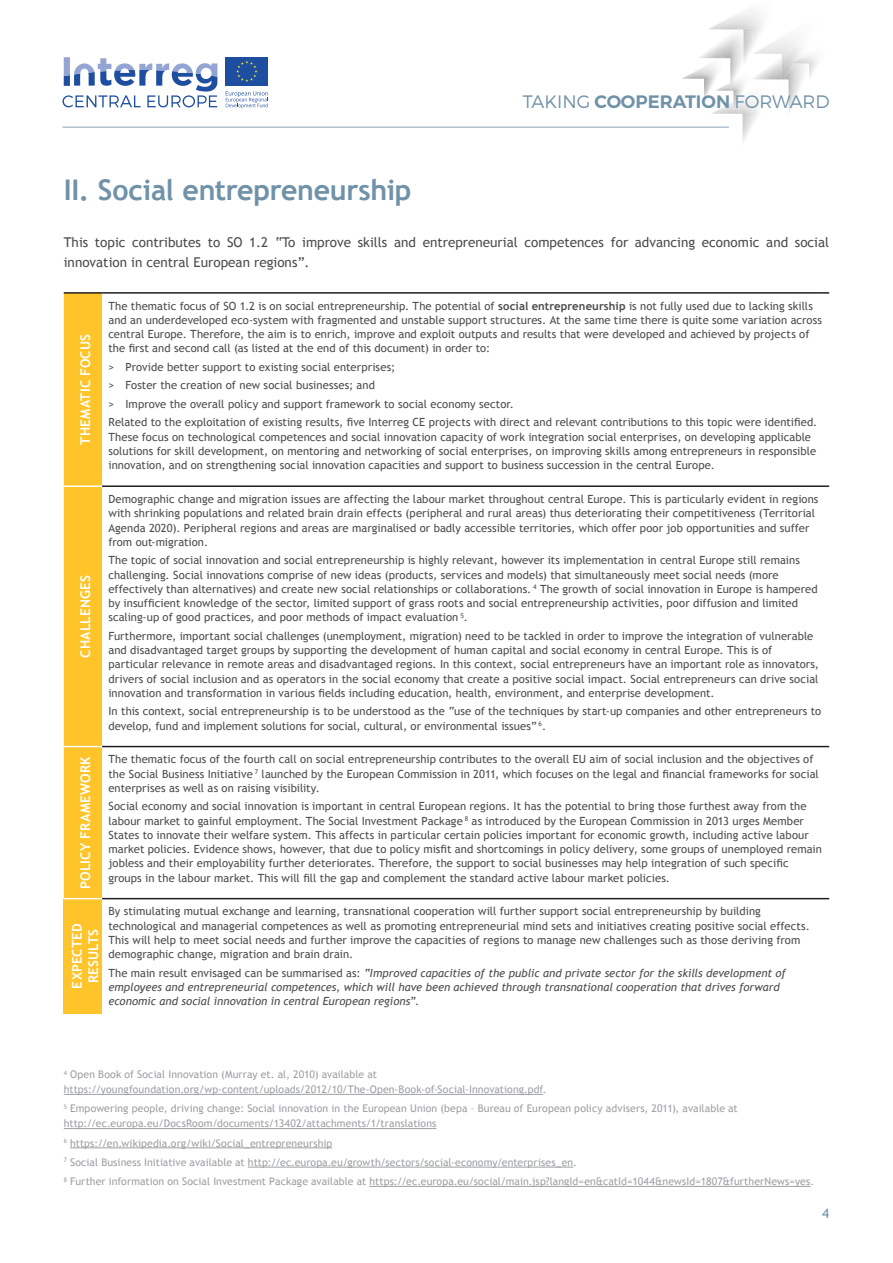
<style>
.page{position:relative;width:893px;height:1263px;background:#fff}
.page>*{position:absolute;margin:0;border:0;box-sizing:border-box;transform-origin:0 0}
.t1{font:700 28.5px "Trebuchet MS";letter-spacing:-.01em;color:#7092a8}
.t2{font:300 18px "Montserrat";color:#7092a8}
.t3{font:13.5px/19.5px "Trebuchet MS";color:#4b4c4d}
.t4{font:700 13.5px/16.5px "Trebuchet MS";letter-spacing:.01em;color:#fff;text-align:center}
.t5{font:13.5px "Trebuchet MS";color:#7092a8}
.t6{font:11.25px/14.2px "Trebuchet MS";letter-spacing:.005em;color:#4b4c4d}
.t7{font:italic 11.25px/14.2px "Trebuchet MS";color:#4b4c4d}
.t8{font:10.5px/15px "Trebuchet MS";letter-spacing:.01em;color:#9d9fa2}
.s1{font-weight:600}
.s2{font-weight:700}
.s3{font-style:normal}
</style>
<div class="page">
<div style="left:64px;top:294px;width:38px;height:604px;background:#fec42a"></div>
<div style="left:64px;top:899px;width:38px;height:114px;background:#fec42a"></div>
<hr style="left:102px;top:485px;width:727px;height:2px;background:#231f20">
<hr style="left:102px;top:746px;width:727px;height:1px;background:#231f20">
<hr style="left:102px;top:898px;width:727px;height:1px;background:#231f20">
<hr style="left:64px;top:485px;width:38px;height:2px;background:#fff">
<hr style="left:64px;top:746px;width:38px;height:1px;background:#fff">
<hr style="left:64px;top:292px;width:38px;height:2px;background:#231f20">
<hr style="left:102px;top:292px;width:727px;height:2px;background:#231f20">
<hr style="left:64px;top:1094px;width:479px;height:1px;background:#9d9fa2">
<hr style="left:64px;top:1128px;width:372px;height:1px;background:#9d9fa2">
<hr style="left:70px;top:1147px;width:262px;height:1px;background:#9d9fa2">
<hr style="left:248px;top:1167px;width:325px;height:1px;background:#9d9fa2">
<hr style="left:370px;top:1186px;width:440px;height:1px;background:#9d9fa2">
<img style="left:788px;top:82px;width:13px;height:30px">
<img style="left:682px;top:71px;width:27px;height:29px">
<img style="left:753px;top:38px;width:64px;height:44px">
<img style="left:782px;top:46px;width:24px;height:33px">
<svg style="left:791px;top:60px;width:5px;height:3px"></svg>
<img style="left:709px;top:11px;width:67px;height:55px">
<img style="left:711px;top:84px;width:47px;height:58px">
<svg style="left:733px;top:97px;width:7px;height:13px"></svg>
<img style="left:697px;top:29px;width:46px;height:63px">
<svg style="left:730px;top:79px;width:6px;height:12px"></svg>
<img style="left:736px;top:29px;width:16px;height:33px">
<hr style="left:63px;top:127px;width:666px;height:1px;background:#89a3b6">
<div style="left:226px;top:57px;width:42px;height:28px;background:#1e4ea0"></div>
<svg style="left:236px;top:61px;width:21px;height:21px"></svg>
<svg style="left:63px;top:57px;width:154px;height:50px"></svg>
<svg style="left:226px;top:91px;width:42px;height:17px"></svg>
<h2 class="t2" style="left:523px;top:91px;width:309px">TAKING <span class="s1">COOPERATION</span> FORWARD</h2>
<h1 class="t1" style="left:64px;top:172px;width:349px">II. Social entrepreneurship</h1>
<p class="t3" style="left:64px;top:233px;width:767px">This topic contributes to SO 1.2 “To improve skills and entrepreneurial competences for advancing economic and social innovation in central European regions”.</p>
<p class="t4" style="left:77px;top:445px;width:112px;rotate:-90deg">THEMATIC FOCUS</p>
<p class="t4" style="left:77px;top:657px;width:84px;rotate:-90deg">CHALLENGES</p>
<p class="t6" style="left:108px;top:299px;width:715px">The thematic focus of SO 1.2 is on social entrepreneurship. The potential of <span class="s2">social entrepreneurship</span> is not fully used due to lacking skills and an underdeveloped eco-system with fragmented and unstable support structures. At the same time there is quite some variation across central Europe. Therefore, the aim is to enrich, improve and exploit outputs and results that were developed and achieved by projects of the first and second call (as listed at the end of this document) in order to:</p>
<p class="t6" style="left:108px;top:358px;width:710px;line-height:18.5px">&gt; Provide better support to existing social enterprises;<br>&gt; Foster the creation of new social businesses; and<br>&gt; Improve the overall policy and support framework to social economy sector.<br>Related to the exploitation of existing results, five Interreg CE projects with direct and relevant contributions to this topic were identified.</p>
<p class="t6" style="left:108px;top:430px;width:709px">These focus on technological competences and social innovation capacity of work integration social enterprises, on developing applicable solutions for skill development, on mentoring and networking of social enterprises, on improving skills among entrepreneurs in responsible innovation, and on strengthening social innovation capacities and support to business succession in the central Europe.</p>
<p class="t6" style="left:108px;top:492px;width:712px">Demographic change and migration issues are affecting the labour market throughout central Europe. This is particularly evident in regions with shrinking populations and related brain drain effects (peripheral and rural areas) thus deteriorating their competitiveness (Territorial Agenda 2020). Peripheral regions and areas are marginalised or badly accessible territories, which offer poor job opportunities and suffer from out-migration.</p>
<p class="t6" style="left:108px;top:553px;width:711px">The topic of social innovation and social entrepreneurship is highly relevant, however its implementation in central Europe still remains challenging. Social innovations comprise of new ideas (products, services and models) that simultaneously meet social needs (more effectively than alternatives) and create new social relationships or collaborations. <sup>4</sup> The growth of social innovation in Europe is hampered by insufficient knowledge of the sector, limited support of grass roots and social entrepreneurship activities, poor diffusion and limited scaling-up of good practices, and poor methods of impact evaluation <sup>5</sup>.</p>
<p class="t6" style="left:108px;top:629px;width:712px">Furthermore, important social challenges (unemployment, migration) need to be tackled in order to improve the integration of vulnerable and disadvantaged target groups by supporting the development of human capital and social economy in central Europe. This is of particular relevance in remote areas and disadvantaged regions. In this context, social entrepreneurs have an important role as innovators, drivers of social inclusion and as operators in the social economy that create a positive social impact. Social entrepreneurs can drive social innovation and transformation in various fields including education, health, environment, and enterprise development.</p>
<p class="t6" style="left:108px;top:704px;width:714px">In this context, social entrepreneurship is to be understood as the “use of the techniques by start-up companies and other entrepreneurs to develop, fund and implement solutions for social, cultural, or environmental issues” <sup>6</sup>.</p>
<p class="t4" style="left:77px;top:889px;width:134px;rotate:-90deg">POLICY FRAMEWORK</p>
<p class="t6" style="left:108px;top:752px;width:712px">The thematic focus of the fourth call on social entrepreneurship contributes to the overall EU aim of social inclusion and the objectives of the Social Business Initiative <sup>7</sup> launched by the European Commission in 2011, which focuses on the legal and financial frameworks for social enterprises as well as on raising visibility.</p>
<p class="t6" style="left:108px;top:799px;width:715px">Social economy and social innovation is important in central European regions. It has the potential to bring those furthest away from the labour market to gainful employment. The Social Investment Package <sup>8</sup> as introduced by the European Commission in 2013 urges Member States to innovate their welfare system. This affects in particular certain policies important for economic growth, including active labour market policies. Evidence shows, however, that due to policy misfit and shortcomings in policy delivery, some groups of unemployed remain jobless and their employability further deteriorates. Therefore, the support to social businesses may help integration of such specific groups in the labour market. This will fill the gap and complement the standard active labour market policies.</p>
<p class="t4" style="left:69px;top:988px;width:67px;rotate:-90deg">EXPECTED<br>RESULTS</p>
<p class="t6" style="left:108px;top:904px;width:703px">By stimulating mutual exchange and learning, transnational cooperation will further support social entrepreneurship by building technological and managerial competences as well as promoting entrepreneurial mind sets and initiatives creating positive social effects.<br>This will help to meet social needs and further improve the capacities of regions to manage new challenges such as those deriving from demographic change, migration and brain drain.</p>
<p class="t7" style="left:108px;top:966px;width:679px"><span class="s3">The main result envisaged can be summarised as:</span> “Improved capacities of the public and private sector for the skills development of employees and entrepreneurial competences, which will have been achieved through transnational cooperation that drives forward economic and social innovation in central European regions”<span class="s3">.</span></p>
<p class="t8" style="left:64px;top:1067px;width:484px"><sup>4</sup> Open Book of Social Innovation (Murray et. al, 2010) available at https://youngfoundation.org/wp-content/uploads/2012/10/The-Open-Book-of-Social-Innovationg.pdf.</p>
<p class="t8" style="left:64px;top:1101px;width:675px"><sup>5</sup> Empowering people, driving change: Social innovation in the European Union (bepa – Bureau of European policy advisers, 2011), available at http://ec.europa.eu/DocsRoom/documents/13402/attachments/1/translations</p>
<p class="t8" style="left:64px;top:1133px;width:752px;line-height:19.2px"><sup>6</sup> https://en.wikipedia.org/wiki/Social_entrepreneurship<br><sup>7</sup> Social Business Initiative available at http://ec.europa.eu/growth/sectors/social-economy/enterprises_en.<br><sup>8</sup> Further information on Social Investment Package available at https://ec.europa.eu/social/main.jsp?langId=en&amp;catId=1044&amp;newsId=1807&amp;furtherNews=yes.</p>
<p class="t5" style="left:822px;top:1205px;width:9px">4</p>
</div>
